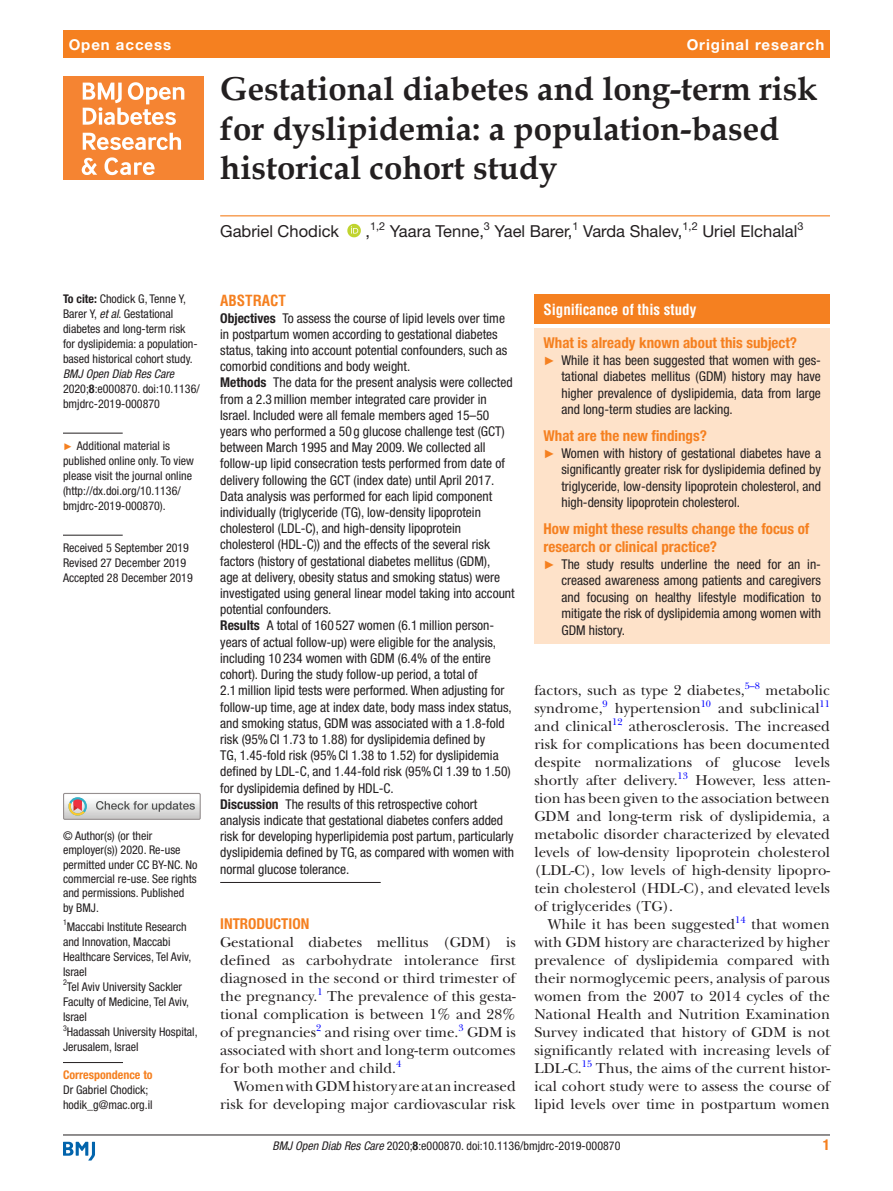
<style>
.page{position:relative;width:893px;height:1191px;background:#fff}
.page>*{position:absolute;margin:0;border:0;box-sizing:border-box;transform-origin:0 0}
.t1{font:700 33px/39px "Book Antiqua";color:#231f20}
.t2{font:16.5px "Helvetica Neue LT Std";color:#231f20}
.t3{font:15px/18px "New Baskerville";color:#231f20;text-align:justify}
.t4{font:700 condensed 15px/18px "Helvetica Neue LT Std";color:#f58020}
.t5{font:700 15px "Helvetica Neue LT Std";letter-spacing:.065em;color:#fff}
.t6{font:700 condensed 15px "Helvetica";color:#fff}
.t7{font:700 condensed 15px "Helvetica";color:#f58020}
.t8{font:condensed 13.5px/16.2px "Helvetica Neue LT Std";color:#231f20;text-align:justify}
.t9{font:condensed 12px/15px "Helvetica Neue LT Std";color:#231f20}
.t10{font:700 condensed 12px "Helvetica Neue LT Std";color:#f58020}
.t11{font:9.9px "New Baskerville";color:#00f}
.s1{font-weight:700}
.s2{font-style:italic}
.s3{font-family:"Arial";font-stretch:normal;font-size:9.75px;color:#f58020}
.s4{font-family:"Arial";font-stretch:normal;font-size:12px;color:#f58020}
</style>
<div class="page">
<hr style="left:63px;top:1134px;width:767px;height:1px;background:#231f20">
<svg style="left:63px;top:1141px;width:32px;height:19px"></svg>
<div style="left:63px;top:31px;width:767px;height:27px;background:#f58020"></div>
<hr style="left:220px;top:215px;width:610px;height:1px;background:#f58020">
<svg style="left:347px;top:224px;width:14px;height:13px"></svg>
<hr style="left:63px;top:1062px;width:60px;height:1px;background:#231f20">
<hr style="left:63px;top:433px;width:60px;height:1px;background:#231f20">
<hr style="left:63px;top:535px;width:60px;height:1px;background:#231f20">
<div style="left:63px;top:793px;width:138px;height:27px;border:1px solid #969090"></div>
<svg style="left:64px;top:793px;width:136px;height:26px"></svg>
<div style="left:63px;top:76px;width:140px;height:104px;background:#f58432"></div>
<svg style="left:83px;top:82px;width:101px;height:43px"></svg>
<svg style="left:83px;top:133px;width:98px;height:17px"></svg>
<svg style="left:82px;top:158px;width:15px;height:17px"></svg>
<svg style="left:105px;top:157px;width:50px;height:18px"></svg>
<div style="left:534px;top:294px;width:296px;height:30px;background:#f58020"></div>
<div style="left:534px;top:328px;width:296px;height:316px;background:#fee2c9"></div>
<hr style="left:220px;top:882px;width:161px;height:1px;background:#231f20">
<p class="t5" style="left:69px;top:35px;width:104px">Open access</p>
<p class="t5" style="left:687px;top:35px;width:139px">Original research</p>
<h1 class="t1" style="left:220px;top:70px;width:599px">Gestational diabetes and long-term risk for dyslipidemia: a population-based historical cohort study</h1>
<p class="t2" style="left:220px;top:222px;width:120px">Gabriel Chodick</p>
<p class="t2" style="left:365px;top:222px;width:439px">,<sup>1,2</sup> Yaara Tenne,<sup>3</sup> Yael Barer,<sup>1</sup> Varda Shalev,<sup>1,2</sup> Uriel Elchalal<sup>3</sup></p>
<p class="t9" style="left:63px;top:291px;width:136px"><span class="s1">To cite:</span> Chodick G, Tenne Y,<br>Barer Y, <span class="s2">et al</span>. Gestational diabetes and long-term risk for dyslipidemia: a population&shy;based historical cohort study.</p>
<p class="t9" style="left:63px;top:366px;width:138px"><span class="s2">BMJ Open Diab Res Care<br></span>2020;<span class="s1">8</span>:e000870. doi:10.1136/ bmjdrc-2019-000870</p>
<p class="t9" style="left:63px;top:438px;width:133px"><span class="s3">►</span> Additional material is published online only. To view please visit the journal online (http://dx.doi.org/10.1136/ bmjdrc-2019-000870).</p>
<p class="t9" style="left:63px;top:540px;width:131px">Received 5 September 2019<br>Revised 27 December 2019<br>Accepted 28 December 2019</p>
<p class="t9" style="left:63px;top:828px;width:136px;line-height:14.4px">© Author(s) (or their employer(s)) 2020. Re-use permitted under CC BY-NC. No commercial re-use. See rights and permissions. Published by BMJ.</p>
<p class="t9" style="left:63px;top:919px;width:136px"><sup>1</sup>Maccabi Institute Research and Innovation, Maccabi<br>Healthcare Services, Tel Aviv,<br>Israel<br><sup>2</sup>Tel Aviv University Sackler<br>Faculty of Medicine, Tel Aviv,<br>Israel<br><sup>3</sup>Hadassah University Hospital,<br>Jerusalem, Israel</p>
<p class="t10" style="left:63px;top:1067px;width:91px">Correspondence to</p>
<p class="t9" style="left:63px;top:1082px;width:91px">Dr Gabriel Chodick; hodik_g@mac.org.il</p>
<p class="t7" style="left:220px;top:291px;width:67px">Abstract</p>
<p class="t8" style="left:220px;top:310px;width:296px;text-align:left"><span class="s1">Objectives</span> To assess the course of lipid levels over time in postpartum women according to gestational diabetes status, taking into account potential confounders, such as comorbid conditions and body weight.<br><span class="s1">Methods</span> The data for the present analysis were collected from a 2.3million member integrated care provider in Israel. Included were all female members aged 15–50 years who performed a 50 g glucose challenge test (GCT) between March 1995 and May 2009. We collected all follow-up lipid consecration tests performed from date of delivery following the GCT (index date) until April 2017.<br>Data analysis was performed for each lipid component individually (triglyceride (TG), low-density lipoprotein cholesterol (LDL-C), and high-density lipoprotein cholesterol (HDL-C)) and the effects of the several risk factors (history of gestational diabetes mellitus (GDM),<br>age at delivery, obesity status and smoking status) were investigated using general linear model taking into account potential confounders.<br><span class="s1">Results</span> A total of 160 527 women (6.1million person&shy;years of actual follow-up) were eligible for the analysis, including 10 234 women with GDM (6.4% of the entire cohort). During the study follow-up period, a total of 2.1million lipid tests were performed. When adjusting for follow-up time, age at index date, body mass index status, and smoking status, GDM was associated with a 1.8-fold risk (95%CI 1.73 to 1.88) for dyslipidemia defined by<br>TG, 1.45-fold risk (95%CI 1.38 to 1.52) for dyslipidemia defined by LDL-C, and 1.44-fold risk (95%CI 1.39 to 1.50) for dyslipidemia defined by HDL-C.<br><span class="s1">Discussion</span> The results of this retrospective cohort analysis indicate that gestational diabetes confers added risk for developing hyperlipidemia post partum, particularly dyslipidemia defined by TG, as compared with women with normal glucose tolerance.</p>
<p class="t4" style="left:220px;top:914px;width:22px">Introd</p>
<p class="t4" style="left:265px;top:914px;width:16px">uctio</p>
<p class="t4" style="left:301px;top:914px;width:10px">n</p>
<p class="t3" style="left:220px;top:933px;width:297px">Gestational diabetes mellitus (GDM) is defined as carbohydrate intolerance first diagnosed in the second or third trimester of the pregnancy.<sup>1</sup> The prevalence of this gesta&shy;tional complication is between 1% and 28% of pregnancies</p>
<p class="t11" style="left:316px;top:1021px;width:7px">2</p>
<p class="t3" style="left:325px;top:1023px;width:135px">and rising over time.</p>
<p class="t11" style="left:458px;top:1021px;width:7px">3</p>
<p class="t3" style="left:220px;top:1023px;width:297px;text-indent:247px">GDM is associated with short and long-term outcomes for both mother and child.</p>
<p class="t11" style="left:396px;top:1057px;width:7px">4</p>
<p class="t3" style="left:220px;top:1077px;width:297px;text-align:right">Women with GDM history are at an increased risk for developing major cardiovascular risk</p>
<p class="t6" style="left:543px;top:300px;width:154px">Significance of this study</p>
<p class="t4" style="left:543px;top:334px;width:255px">What is already known about this subject?</p>
<p class="t8" style="left:561px;top:351px;width:261px;text-indent:-18px"><span class="s4">►</span> While it has been suggested that women with ges&shy;tational diabetes mellitus (GDM) history may have higher prevalence of dyslipidemia, data from large and long-term studies are lacking.</p>
<p class="t4" style="left:543px;top:427px;width:165px">What are the new findings?</p>
<p class="t8" style="left:561px;top:444px;width:261px;text-indent:-18px"><span class="s4">►</span> Women with history of gestational diabetes have a significantly greater risk for dyslipidemia defined by triglyceride, low-density lipoprotein cholesterol, and high-density lipoprotein cholesterol.</p>
<p class="t4" style="left:543px;top:520px;width:267px">How might these results change the focus of research or clinical practice?</p>
<p class="t8" style="left:561px;top:555px;width:261px;text-indent:-18px"><span class="s4">►</span> The study results underline the need for an in&shy;creased awareness among patients and caregivers and focusing on healthy lifestyle modification to mitigate the risk of dyslipidemia among women with GDM history.</p>
<p class="t3" style="left:534px;top:681px;width:212px">factors, such as type 2 diabetes,</p>
<p class="t11" style="left:745px;top:679px;width:17px">5–8</p>
<p class="t3" style="left:765px;top:681px;width:66px">metabolic</p>
<p class="t3" style="left:534px;top:699px;width:70px">syndrome,</p>
<p class="t11" style="left:603px;top:697px;width:7px">9</p>
<p class="t3" style="left:615px;top:699px;width:87px">hypertension</p>
<p class="t11" style="left:701px;top:697px;width:12px">10</p>
<p class="t3" style="left:718px;top:699px;width:103px">and subclinical</p>
<p class="t11" style="left:820px;top:697px;width:12px">11</p>
<p class="t3" style="left:534px;top:717px;width:79px">and clinical</p>
<p class="t11" style="left:612px;top:715px;width:12px">12</p>
<p class="t3" style="left:534px;top:717px;width:297px;text-indent:94px">atherosclerosis. The increased risk for complications has been documented despite normalizations of glucose levels shortly after delivery.</p>
<p class="t11" style="left:678px;top:769px;width:12px">13</p>
<p class="t3" style="left:695px;top:771px;width:136px">However, less atten-</p>
<p class="t3" style="left:534px;top:789px;width:297px">tion has been given to the association between</p>
<p class="t3" style="left:534px;top:807px;width:297px">GDM and long-term risk of dyslipidemia, a</p>
<p class="t3" style="left:534px;top:825px;width:297px">metabolic disorder characterized by elevated</p>
<p class="t3" style="left:534px;top:843px;width:297px">levels of low-density lipoprotein cholesterol</p>
<p class="t3" style="left:534px;top:861px;width:297px">(LDL-C), low levels of high-density lipopro-</p>
<p class="t3" style="left:534px;top:879px;width:297px">tein cholesterol (HDL-C), and elevated levels</p>
<p class="t3" style="left:534px;top:897px;width:140px">of triglycerides (TG).</p>
<p class="t3" style="left:548px;top:915px;width:189px">While it has been suggested</p>
<p class="t11" style="left:735px;top:913px;width:12px">14</p>
<p class="t3" style="left:534px;top:915px;width:297px;text-indent:217px">that women with GDM history are characterized by higher prevalence of dyslipidemia compared with their normoglycemic peers, analysis of parous women from the 2007 to 2014 cycles of the National Health and Nutrition Examination Survey indicated that history of GDM is not significantly related with increasing levels of LDL-C.<sup>15</sup> Thus, the aims of the current histor&shy;ical cohort study were to assess the course of lipid levels over time in postpartum women</p>
<p class="t9" style="left:273px;top:1137px;width:349px"><span class="s2">BMJ Open Diab Res Care</span> 2020;<span class="s1">8</span>:e000870. doi:10.1136/bmjdrc-2019-000870</p>
<p class="t4" style="left:823px;top:1135px;width:9px">1</p>
</div>
